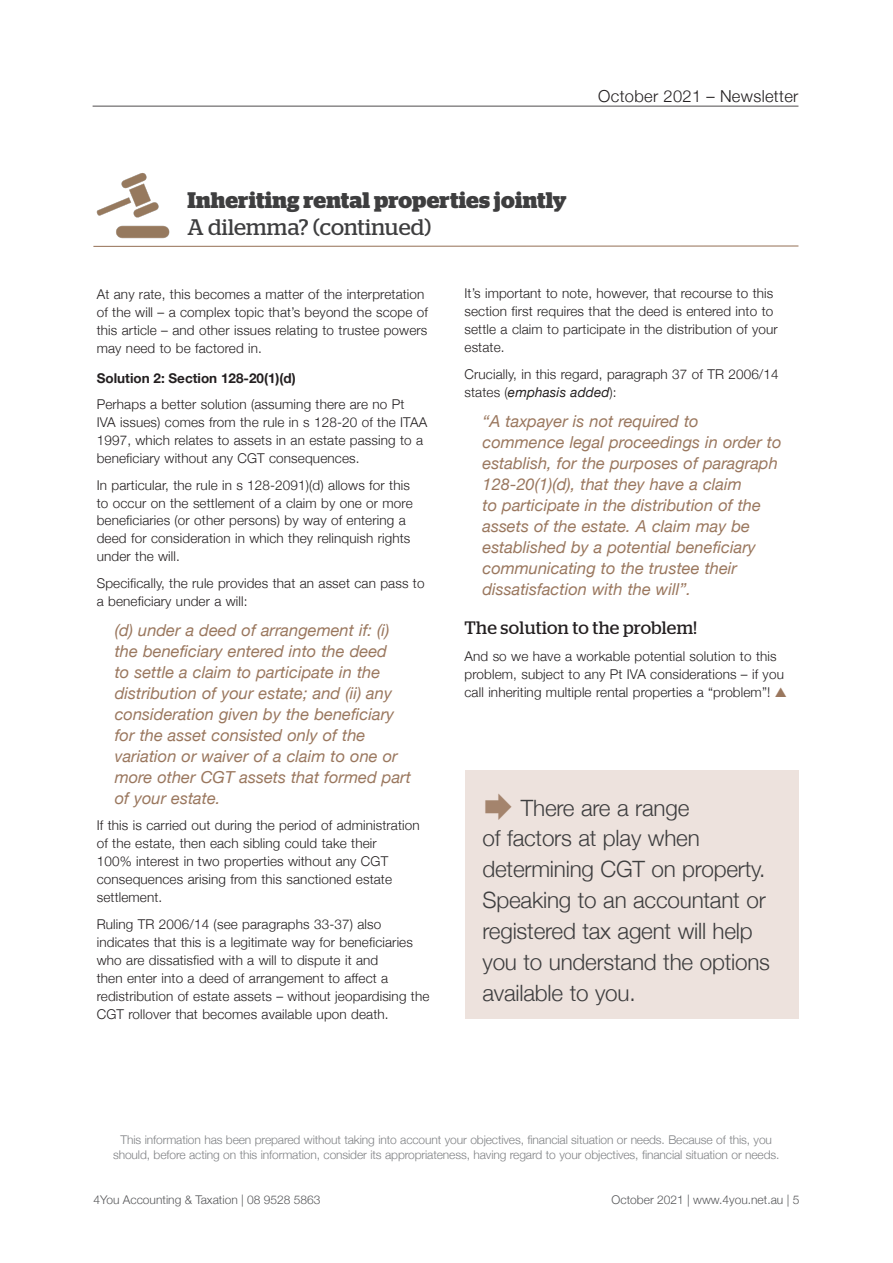
<style>
.page{position:relative;width:893px;height:1263px;background:#fff}
.page>*{position:absolute;margin:0;border:0;box-sizing:border-box;transform-origin:0 0}
.t1{font:300 22.5px/30.9px "Helvetica Neue";letter-spacing:-.01em;color:#3e3e3f}
.t2{font:700 22.5px "Stag";letter-spacing:.01em;color:#3e3e3f}
.t3{font:22.5px "Stag";letter-spacing:.01em;color:#3e3e3f}
.t4{font:18px "Stag";letter-spacing:.015em;color:#231f20}
.t5{font:italic 16.5px/21px "Helvetica Neue";color:#9a775e}
.t6{font:300 16.5px "Helvetica Neue";letter-spacing:.02em;color:#231f20}
.t7{font:300 13.5px/18px "Helvetica Neue";letter-spacing:.01em;color:#231f20}
.t8{font:700 13.5px "Helvetica Neue";color:#231f20}
.t9{font:300 12px/15px "Helvetica Neue";letter-spacing:-.01em;color:#808285;text-align:center}
.t10{font:300 12px "Helvetica Neue";color:#57585a}
.s1{font-weight:400;font-style:italic}
.s2{color:#9a775e}
</style>
<div class="page">
<hr style="left:93px;top:106px;width:705px;height:1px;background:#231f20">
<img style="left:96px;top:173px;width:74px;height:66px">
<hr style="left:93px;top:245px;width:705px;height:2px;background:#9a775e">
<div style="left:464px;top:770px;width:334px;height:249px;background:#ede2dd"></div>
<p class="t6" style="left:598px;top:83px;width:202px">October 2021 – Newsletter</p>
<h1 class="t2" style="left:187px;top:187px;width:381px">Inheriting rental properties jointly</h1>
<h1 class="t3" style="left:187px;top:214px;width:245px">A dilemma? (continued)</h1>
<p class="t7" style="left:97px;top:284px;width:333px">At any rate, this becomes a matter of the interpretation of the will – a complex topic that’s beyond the scope of this article – and other issues relating to trustee powers may need to be factored in.</p>
<p class="t8" style="left:97px;top:367px;width:201px">Solution 2: Section 128-20(1)(d)</p>
<p class="t7" style="left:97px;top:394px;width:332px">Perhaps a better solution (assuming there are no Pt<br>IVA issues) comes from the rule in s 128-20 of the ITAA 1997, which relates to assets in an estate passing to a beneficiary without any CGT consequences.</p>
<p class="t7" style="left:97px;top:475px;width:317px">In particular, the rule in s 128-2091)(d) allows for this to occur on the settlement of a claim by one or more beneficiaries (or other persons) by way of entering a deed for consideration in which they relinquish rights under the will.</p>
<p class="t7" style="left:97px;top:573px;width:329px">Specifically, the rule provides that an asset can pass to a beneficiary under a will:</p>
<p class="t5" style="left:115px;top:620px;width:298px">(d) under a deed of arrangement if: (i) the beneficiary entered into the deed<br>to settle a claim to participate in the distribution of your estate; and (ii) any consideration given by the beneficiary for the asset consisted only of the variation or waiver of a claim to one or more other CGT assets that formed part of your estate.</p>
<p class="t7" style="left:97px;top:815px;width:324px">If this is carried out during the period of administration of the estate, then each sibling could take their<br>100% interest in two properties without any CGT consequences arising from this sanctioned estate settlement.</p>
<p class="t7" style="left:97px;top:914px;width:334px">Ruling TR 2006/14 (see paragraphs 33-37) also indicates that this is a legitimate way for beneficiaries who are dissatisfied with a will to dispute it and<br>then enter into a deed of arrangement to affect a redistribution of estate assets – without jeopardising the CGT rollover that becomes available upon death.</p>
<p class="t7" style="left:464px;top:284px;width:315px">It’s important to note, however, that recourse to this section first requires that the deed is entered into to settle a claim to participate in the distribution of your estate.</p>
<p class="t7" style="left:464px;top:364px;width:316px">Crucially, in this regard, paragraph 37 of TR 2006/14 states (<span class="s1">emphasis added</span>):</p>
<p class="t5" style="left:482px;top:411px;width:301px">“A taxpayer is not required to commence legal proceedings in order to establish, for the purposes of paragraph 128-20(1)(d), that they have a claim<br>to participate in the distribution of the assets of the estate. A claim may be established by a potential beneficiary communicating to the trustee their dissatisfaction with the will”.</p>
<h2 class="t4" style="left:464px;top:617px;width:234px">The solution to the problem!</h2>
<p class="t7" style="left:464px;top:646px;width:324px">And so we have a workable potential solution to this problem, subject to any Pt IVA considerations – if you call inheriting multiple rental properties a “problem”! <span class="s2">▲</span></p>
<h1 class="t1" style="left:482px;top:790px;width:289px;text-indent:38px">There are a range<br>of factors at play when determining CGT on property.<br>Speaking to an accountant or registered tax agent will help you to understand the options available to you.</h1>
<p class="t9" style="left:113px;top:1131px;width:668px">This information has been prepared without taking into account your objectives, financial situation or needs. Because of this, you should, before acting on this information, consider its appropriateness, having regard to your objectives, financial situation or needs.</p>
<p class="t10" style="left:94px;top:1190px;width:229px">4You Accounting &amp; Taxation | 08 9528 5863</p>
<p class="t10" style="left:611px;top:1190px;width:189px">October 2021 | www.4you.net.au | 5</p>
</div>
